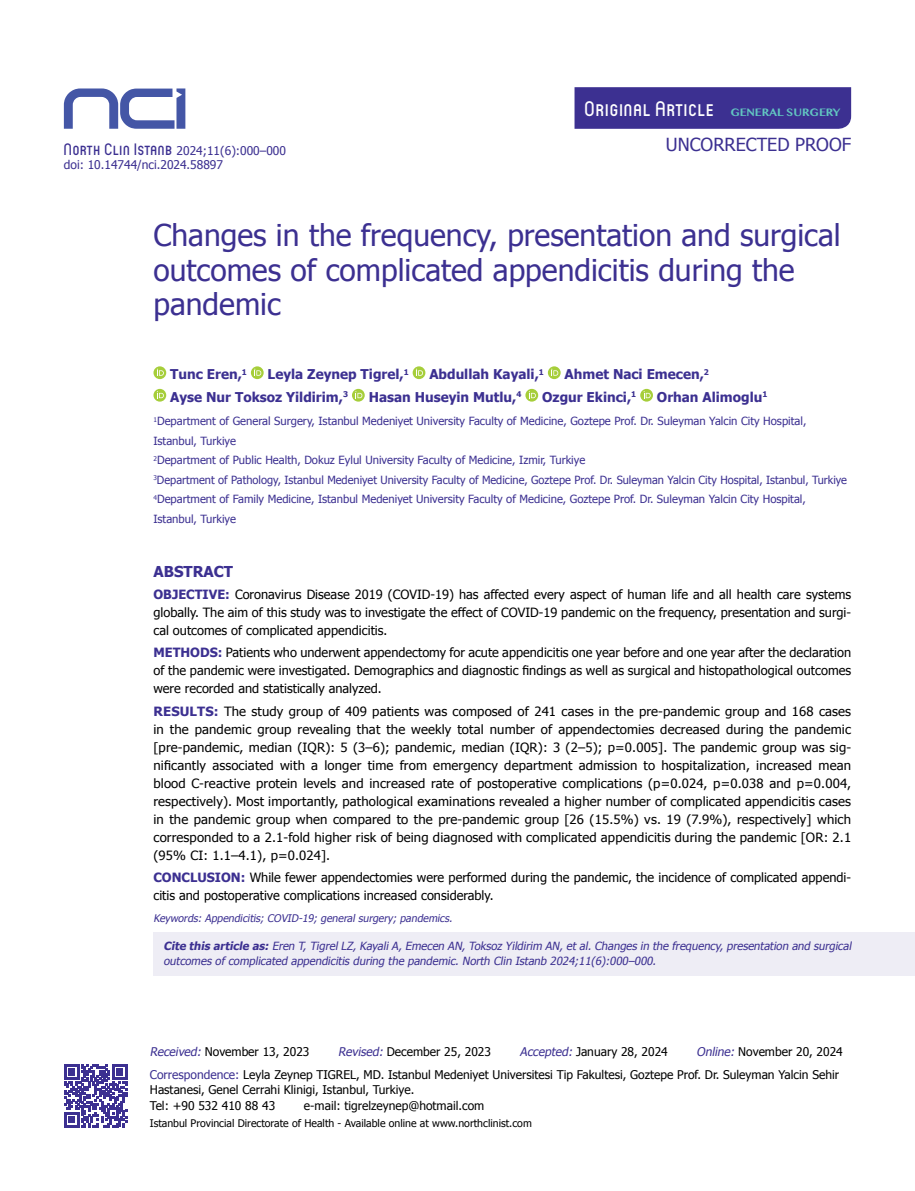
<style>
.page{position:relative;width:915px;height:1191px;background:#fff}
.page>*{position:absolute;margin:0;border:0;box-sizing:border-box;transform-origin:0 0}
.t1{font:30px/34.5px "Tahoma";color:#3c3091}
.t2{font:500 21px "Circula";letter-spacing:.055em;color:#fff}
.t3{font:18px "Tahoma";color:#3c3091}
.t4{font:700 15px "Tahoma";color:#3c3091}
.t5{font:700 13.5px "Tahoma";color:#3c3091}
.t6{font:12.75px/18px "Tahoma";color:#000;text-align:justify}
.t7{font:12px/23px "Tahoma";color:#000}
.t8{font:12px/14.4px "Tahoma";color:#3c3091}
.t9{font:11.25px/19.5px "Tahoma";color:#3c3091}
.t10{font:italic 11.25px/15px "Tahoma";color:#3c3091}
.t11{font:10.5px "Tahoma";color:#000}
.t12{font:italic 10.5px "Tahoma";color:#3c3091}
.s1{font-family:"Circula";font-weight:500;font-size:16.5px}
.s2{font-family:"Tamil MN";font-weight:700;font-size:11.25px;color:#62c6c1}
.s3{font-weight:700;color:#3c3091}
.s4{font-weight:700}
.s5{font-style:italic;color:#3c3091}
.s6{color:#3c3091}
</style>
<div class="page">
<svg style="left:153px;top:366px;width:13px;height:13px"></svg>
<svg style="left:157px;top:369px;width:7px;height:7px"></svg>
<svg style="left:251px;top:366px;width:12px;height:13px"></svg>
<svg style="left:254px;top:369px;width:7px;height:7px"></svg>
<svg style="left:412px;top:366px;width:13px;height:13px"></svg>
<svg style="left:416px;top:369px;width:7px;height:7px"></svg>
<svg style="left:547px;top:366px;width:13px;height:13px"></svg>
<svg style="left:551px;top:369px;width:7px;height:7px"></svg>
<svg style="left:153px;top:389px;width:13px;height:12px"></svg>
<svg style="left:157px;top:391px;width:7px;height:7px"></svg>
<svg style="left:352px;top:389px;width:12px;height:12px"></svg>
<svg style="left:355px;top:391px;width:7px;height:7px"></svg>
<svg style="left:525px;top:389px;width:13px;height:12px"></svg>
<svg style="left:528px;top:391px;width:7px;height:7px"></svg>
<svg style="left:640px;top:389px;width:12px;height:12px"></svg>
<svg style="left:643px;top:391px;width:7px;height:7px"></svg>
<svg style="left:64px;top:88px;width:121px;height:41px"></svg>
<div style="left:574px;top:87px;width:276px;height:42px;background:#3c3091"></div>
<svg style="left:64px;top:1064px;width:63px;height:63px"></svg>
<div style="left:153px;top:932px;width:761px;height:43px;background:#eeedf5"></div>
<p class="t8" style="left:64px;top:143px;width:224px"><span class="s1">North Clin Istanb</span> 2024;11(6):000–000 doi: 10.14744/nci.2024.58897</p>
<h2 class="t2" style="left:584px;top:96px;width:257px">Orıgınal Article <span class="s2">GENERAL SURGERY</span></h2>
<h3 class="t3" style="left:665px;top:133px;width:187px">UNCORRECTED PROOF</h3>
<h1 class="t1" style="left:153px;top:217px;width:688px">Changes in the frequency, presentation and surgical outcomes of complicated appendicitis during the pandemic</h1>
<p class="t5" style="left:170px;top:365px;width:78px">Tunc Eren,<sup>1</sup></p>
<p class="t5" style="left:267px;top:365px;width:142px">Leyla Zeynep Tigrel,<sup>1</sup></p>
<p class="t5" style="left:429px;top:365px;width:116px">Abdullah Kayali,<sup>1</sup></p>
<p class="t5" style="left:564px;top:365px;width:146px">Ahmet Naci Emecen,<sup>2</sup></p>
<p class="t5" style="left:170px;top:387px;width:179px">Ayse Nur Toksoz Yildirim,<sup>3</sup></p>
<p class="t5" style="left:368px;top:387px;width:154px">Hasan Huseyin Mutlu,<sup>4</sup></p>
<p class="t5" style="left:542px;top:387px;width:96px">Ozgur Ekinci,<sup>1</sup></p>
<p class="t5" style="left:656px;top:387px;width:112px">Orhan Alimoglu<sup>1</sup></p>
<p class="t9" style="left:153px;top:411px;width:694px"><sup>1</sup>Department of General Surgery, Istanbul Medeniyet University Faculty of Medicine, Goztepe Prof. Dr. Suleyman Yalcin City Hospital, Istanbul, Turkiye<br><sup>2</sup>Department of Public Health, Dokuz Eylul University Faculty of Medicine, Izmir, Turkiye<br><sup>3</sup>Department of Pathology, Istanbul Medeniyet University Faculty of Medicine, Goztepe Prof. Dr. Suleyman Yalcin City Hospital, Istanbul, Turkiye <sup>4</sup>Department of Family Medicine, Istanbul Medeniyet University Faculty of Medicine, Goztepe Prof. Dr. Suleyman Yalcin City Hospital, Istanbul, Turkiye</p>
<p class="t4" style="left:153px;top:561px;width:81px">ABSTRACT</p>
<p class="t6" style="left:153px;top:585px;width:699px"><span class="s3">OBJECTIVE:</span> Coronavirus Disease 2019 (COVID-19) has affected every aspect of human life and all health care systems globally. The aim of this study was to investigate the effect of COVID-19 pandemic on the frequency, presentation and surgi&shy;cal outcomes of complicated appendicitis.</p>
<p class="t6" style="left:153px;top:643px;width:699px"><span class="s3">METHODS:</span> Patients who underwent appendectomy for acute appendicitis one year before and one year after the declaration of the pandemic were investigated. Demographics and diagnostic findings as well as surgical and histopathological outcomes were recorded and statistically analyzed.</p>
<p class="t6" style="left:153px;top:701px;width:699px"><span class="s3">RESULTS:</span> The study group of 409 patients was composed of 241 cases in the pre-pandemic group and 168 cases in the pandemic group revealing that the weekly total number of appendectomies decreased during the pandemic [pre-pandemic, median (IQR): 5 (3–6); pandemic, median (IQR): 3 (2–5); p=0.005]. The pandemic group was sig&shy;nificantly associated with a longer time from emergency department admission to hospitalization, increased mean blood C-reactive protein levels and increased rate of postoperative complications (p=0.024, p=0.038 and p=0.004, respectively). Most importantly, pathological examinations revealed a higher number of complicated appendicitis cases in the pandemic group when compared to the pre-pandemic group [26 (15.5%) vs. 19 (7.9%), respectively] which corresponded to a 2.1-fold higher risk of being diagnosed with complicated appendicitis during the pandemic [OR: 2.1 (95% CI: 1.1–4.1), p=0.024].</p>
<p class="t6" style="left:153px;top:868px;width:699px"><span class="s3">CONCLUSION:</span> While fewer appendectomies were performed during the pandemic, the incidence of complicated appendi&shy;citis and postoperative complications increased considerably.</p>
<p class="t12" style="left:153px;top:911px;width:302px">Keywords: Appendicitis; COVID-19; general surgery; pandemics.</p>
<p class="t10" style="left:163px;top:938px;width:691px"><span class="s4">Cite this article as:</span> Eren T, Tigrel LZ, Kayali A, Emecen AN, Toksoz Yildirim AN, et al. Changes in the frequency, presentation and surgical outcomes of complicated appendicitis during the pandemic. North Clin Istanb 2024;11(6):000–000.</p>
<p class="t7" style="left:150px;top:1040px;width:694px;text-indent:546px"><span class="s5">Online:</span> November 20, 2024<br><span class="s6">Correspondence:</span> Leyla Zeynep TIGREL, MD. Istanbul Medeniyet Universitesi Tip Fakultesi, Goztepe Prof. Dr. Suleyman Yalcin Sehir</p>
<p class="t7" style="left:150px;top:1080px;width:266px;line-height:16.5px">Hastanesi, Genel Cerrahi Klinigi, Istanbul, Turkiye.<br>Tel: +90 532 410 88 43</p>
<p class="t7" style="left:150px;top:1040px;width:161px"><span class="s5">Received:</span> November 13, 2023</p>
<p class="t7" style="left:338px;top:1040px;width:154px"><span class="s5">Revised:</span> December 25, 2023</p>
<p class="t7" style="left:519px;top:1040px;width:149px"><span class="s5">Accepted:</span> January 28, 2024</p>
<p class="t7" style="left:304px;top:1094px;width:182px">e-mail: tigrelzeynep@hotmail.com</p>
<p class="t11" style="left:150px;top:1116px;width:383px">Istanbul Provincial Directorate of Health - Available online at www.northclinist.com</p>
</div>
